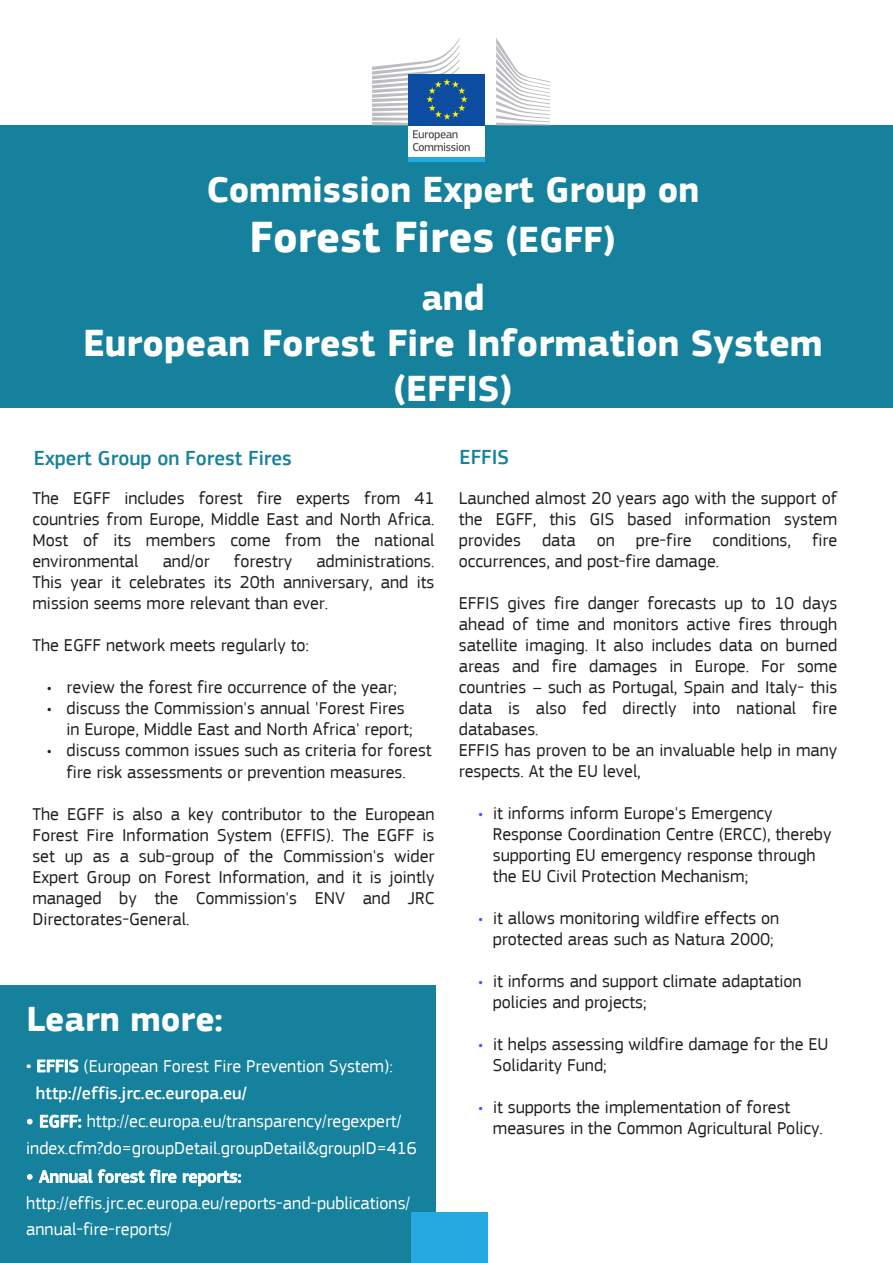
<style>
.page{position:relative;width:893px;height:1263px;background:#fff}
.page>*{position:absolute;margin:0;border:0;box-sizing:border-box;transform-origin:0 0}
.t1{font:700 45px "EC Square Sans Pro";color:#fff}
.t2{font:700 39px "EC Square Sans Pro";color:#fff}
.t3{font:700 37.5px "EC Square Sans Pro";color:#fff}
.t4{font:700 36px "EC Square Sans Pro";color:#fff}
.t5{font:500 21px "EC Square Sans Pro";color:#15819c}
.t6{font:18px/21px "EC Square Sans Pro";color:#231f20}
.t7{font:18px/26.8px "EC Square Sans Pro";color:#fff}
.s1{font-size:37.5px}
.s2{font-family:"EC Square Sans Pro Extra";font-weight:900;font-size:21px}
.s3{font-weight:500}
.s4{font-weight:500;font-size:21px}
.s5{color:#4055ff}
</style>
<div class="page">
<div style="left:0;top:125px;width:893px;height:283px;background:#15819c"></div>
<div style="left:408px;top:124px;width:77px;height:34px;background:#fff"></div>
<div style="left:408px;top:74px;width:77px;height:51px;background:#0d4da1"></div>
<svg style="left:496px;top:38px;width:54px;height:87px"></svg>
<svg style="left:372px;top:38px;width:98px;height:113px"></svg>
<hr style="left:408px;top:157px;width:77px;height:4px;background:#24aae1">
<div style="left:1px;top:985px;width:435px;height:278px;background:#15819c"></div>
<div style="left:411px;top:1212px;width:77px;height:51px;background:#24aae1"></div>
<h3 class="t3" style="left:206px;top:167px;width:494px">Commission Expert Group on</h3>
<h1 class="t1" style="left:249px;top:210px;width:367px">Forest Fires <span class="s1">(EGFF)</span></h1>
<h3 class="t3" style="left:421px;top:275px;width:65px">and</h3>
<h2 class="t2" style="left:83px;top:319px;width:741px">European Forest Fire Information System</h2>
<h3 class="t3" style="left:393px;top:366px;width:121px">(EFFIS)</h3>
<p class="t5" style="left:34px;top:446px;width:259px">Expert Group on Forest Fires</p>
<p class="t6" style="left:32px;top:488px;width:404px;text-align:justify">The EGFF includes forest fire experts from 41 countries from Europe, Middle East and North Africa.<br>Most of its members come from the national environmental</p>
<p class="t6" style="left:163px;top:551px;width:49px">and/or</p>
<p class="t6" style="left:234px;top:551px;width:60px">forestry</p>
<p class="t6" style="left:32px;top:551px;width:404px;text-align:justify;text-indent:284px">administrations.<br>This year it celebrates its 20th anniversary, and its mission seems more relevant than ever.</p>
<p class="t6" style="left:32px;top:635px;width:278px">The EGFF network meets regularly to:</p>
<p class="t6" style="left:47px;top:677px;width:351px">• review the forest fire occurrence of the year;</p>
<p class="t6" style="left:66px;top:698px;width:348px;text-indent:-19px">• discuss the Commission's annual 'Forest Fires in Europe, Middle East and North Africa' report;</p>
<p class="t6" style="left:47px;top:740px;width:386px;text-align:center">• discuss common issues such as criteria for forest fire risk assessments or prevention measures.</p>
<p class="t6" style="left:32px;top:803px;width:404px;text-align:justify">The EGFF is also a key contributor to the European Forest Fire Information System (EFFIS). The EGFF is set up as a sub-group of the Commission's wider Expert Group on Forest Information, and it is jointly managed by the Commission's ENV and JRC Directorates-General.</p>
<h3 class="t4" style="left:26px;top:997px;width:198px">Learn more:</h3>
<p class="t7" style="left:36px;top:1053px;width:358px;text-indent:-10px"><span class="s2">·</span> <span class="s3">EFFIS</span> (European Forest Fire Prevention System): <span class="s3">http://effis.jrc.ec.europa.eu/</span></p>
<p class="t7" style="left:26px;top:1108px;width:392px"><span class="s4">•</span> <span class="s3">EGFF:</span> http://ec.europa.eu/transparency/regexpert/ index.cfm?do=groupDetail.groupDetail&amp;groupID=416</p>
<p class="t7" style="left:26px;top:1163px;width:385px;line-height:26.2px"><span class="s4">•</span> <span class="s3">Annual forest fire reports: </span>http://effis.jrc.ec.europa.eu/reports-and-publications/ annual-fire-reports/</p>
<p class="t5" style="left:460px;top:445px;width:51px">EFFIS</p>
<p class="t6" style="left:459px;top:487px;width:380px;text-align:justify">Launched almost 20 years ago with the support of the EGFF, this GIS based information system provides data on pre-fire conditions, fire occurrences, and post-fire damage.</p>
<p class="t6" style="left:459px;top:592px;width:380px">EFFIS gives fire danger forecasts up to 10 days ahead of time and monitors active fires through satellite imaging. It also includes data on burned areas and fire damages in Europe. For some countries – such as Portugal, Spain and Italy- this data is also fed directly into national fire databases.<br>EFFIS has proven to be an invaluable help in many respects. At the EU level,</p>
<p class="t6" style="left:493px;top:802px;width:340px;text-indent:-15px"><span class="s5">•</span> it informs inform Europe's Emergency Response Coordination Centre (ERCC), thereby supporting EU emergency response through the EU Civil Protection Mechanism;</p>
<p class="t6" style="left:478px;top:907px;width:302px;text-align:center"><span class="s5">•</span> it allows monitoring wildfire effects on protected areas such as Natura 2000;</p>
<p class="t6" style="left:493px;top:970px;width:310px;text-indent:-15px"><span class="s5">•</span> it informs and support climate adaptation policies and projects;</p>
<p class="t6" style="left:493px;top:1033px;width:337px;text-indent:-15px"><span class="s5">•</span> it helps assessing wildfire damage for the EU<br>Solidarity Fund;</p>
<p class="t6" style="left:493px;top:1096px;width:332px;text-indent:-15px"><span class="s5">•</span> it supports the implementation of forest measures in the Common Agricultural Policy.</p>
</div>
